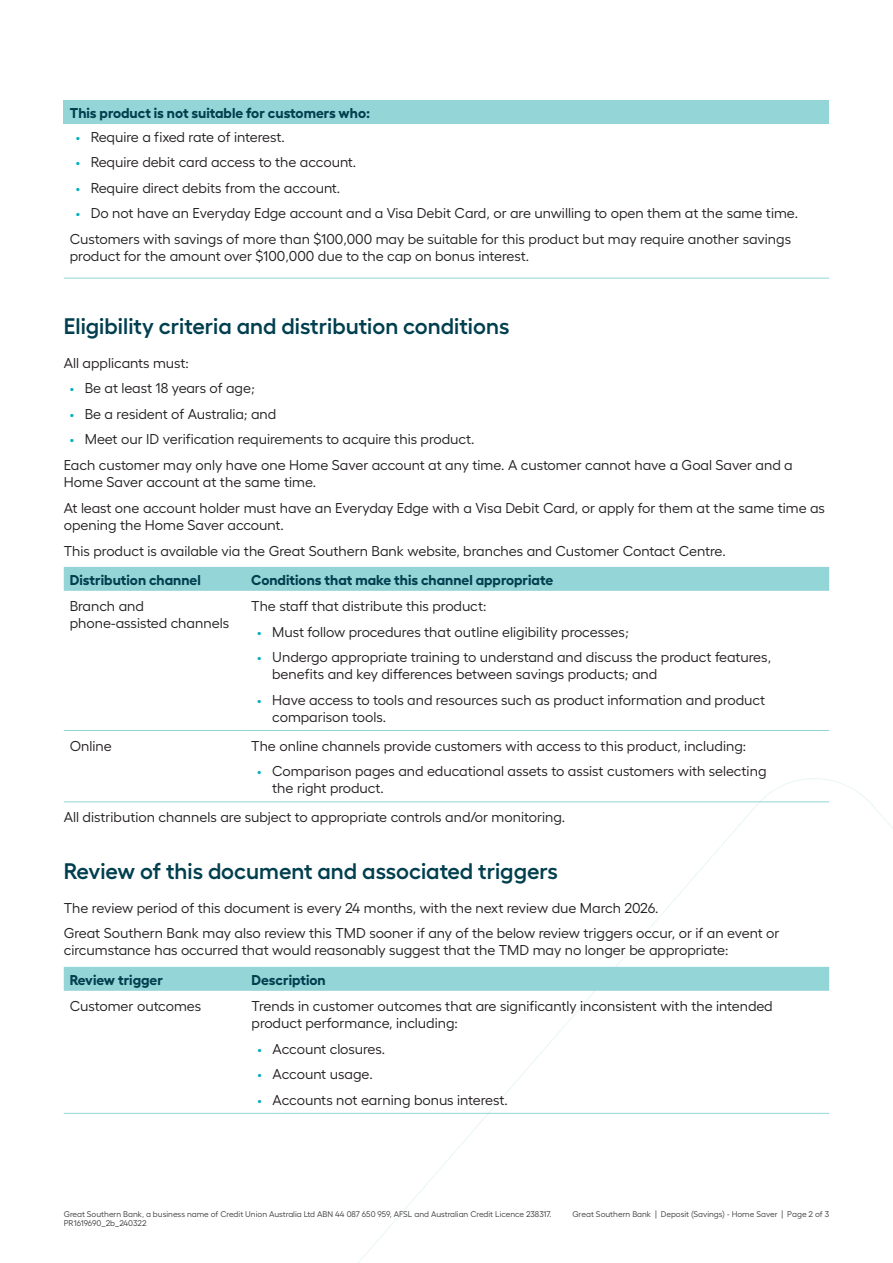
<style>
.page{position:relative;width:893px;height:1263px;background:#fff}
.page>*{position:absolute;margin:0;border:0;box-sizing:border-box;transform-origin:0 0}
._2__Title{font:600 22.5px "Hellix";color:#013f4f}
._4__Body_Copy{font:14.25px/17.1px "Hellix";color:#231f20}
._3__Subtitle{font:700 14.25px "Hellix";color:#013f4f}
.t1{font:8.25px "Hellix";color:#3e3e3f}
.s1{color:#00b0c1}
</style>
<div class="page">
<svg style="left:324px;top:778px;width:569px;height:485px"></svg>
<div style="left:64px;top:100px;width:765px;height:24px;background:#94d5d8"></div>
<hr style="left:64px;top:278px;width:765px;height:1px;background:#94d5d8">
<div style="left:64px;top:567px;width:765px;height:24px;background:#94d5d8"></div>
<hr style="left:64px;top:730px;width:181px;height:1px;background:#94d5d8">
<hr style="left:245px;top:730px;width:584px;height:1px;background:#94d5d8">
<hr style="left:64px;top:801px;width:181px;height:1px;background:#94d5d8">
<hr style="left:245px;top:801px;width:584px;height:1px;background:#94d5d8">
<div style="left:64px;top:967px;width:765px;height:24px;background:#94d5d8"></div>
<hr style="left:64px;top:1113px;width:182px;height:1px;background:#94d5d8">
<hr style="left:246px;top:1113px;width:583px;height:1px;background:#94d5d8">
<p class="_3__Subtitle" style="left:70px;top:101px;width:302px">This product is not suitable for customers who:</p>
<p class="_4__Body_Copy" style="left:76px;top:127px;width:210px"><span class="s1">•</span> Require a fixed rate of interest.</p>
<p class="_4__Body_Copy" style="left:76px;top:152px;width:282px"><span class="s1">•</span> Require debit card access to the account.</p>
<p class="_4__Body_Copy" style="left:76px;top:178px;width:266px"><span class="s1">•</span> Require direct debits from the account.</p>
<p class="_4__Body_Copy" style="left:76px;top:203px;width:724px"><span class="s1">•</span> Do not have an Everyday Edge account and a Visa Debit Card, or are unwilling to open them at the same time.</p>
<p class="_4__Body_Copy" style="left:70px;top:229px;width:723px">Customers with savings of more than $100,000 may be suitable for this product but may require another savings product for the amount over $100,000 due to the cap on bonus interest.</p>
<p class="_2__Title" style="left:64px;top:308px;width:447px">Eligibility criteria and distribution conditions</p>
<p class="_4__Body_Copy" style="left:64px;top:353px;width:127px">All applicants must:</p>
<p class="_4__Body_Copy" style="left:70px;top:378px;width:187px"><span class="s1">•</span> Be at least 18 years of age;</p>
<p class="_4__Body_Copy" style="left:70px;top:404px;width:208px"><span class="s1">•</span> Be a resident of Australia; and</p>
<p class="_4__Body_Copy" style="left:70px;top:429px;width:406px"><span class="s1">•</span> Meet our ID verification requirements to acquire this product.</p>
<p class="_4__Body_Copy" style="left:64px;top:455px;width:730px">Each customer may only have one Home Saver account at any time. A customer cannot have a Goal Saver and a<br>Home Saver account at the same time.</p>
<p class="_4__Body_Copy" style="left:64px;top:498px;width:763px">At least one account holder must have an Everyday Edge with a Visa Debit Card, or apply for them at the same time as opening the Home Saver account.</p>
<p class="_4__Body_Copy" style="left:64px;top:540px;width:663px">This product is available via the Great Southern Bank website, branches and Customer Contact Centre.</p>
<p class="_3__Subtitle" style="left:70px;top:568px;width:133px">Distribution channel</p>
<p class="_3__Subtitle" style="left:251px;top:568px;width:303px">Conditions that make this channel appropriate</p>
<p class="_4__Body_Copy" style="left:70px;top:596px;width:161px">Branch and phone-assisted channels</p>
<p class="_4__Body_Copy" style="left:251px;top:596px;width:237px">The staff that distribute this product:</p>
<p class="_4__Body_Copy" style="left:257px;top:622px;width:373px"><span class="s1">•</span> Must follow procedures that outline eligibility processes;</p>
<p class="_4__Body_Copy" style="left:272px;top:647px;width:500px;text-indent:-15px"><span class="s1">•</span> Undergo appropriate training to understand and discuss the product features, benefits and key differences between savings products; and</p>
<p class="_4__Body_Copy" style="left:272px;top:690px;width:495px;text-indent:-15px"><span class="s1">•</span> Have access to tools and resources such as product information and product comparison tools.</p>
<p class="_4__Body_Copy" style="left:70px;top:736px;width:44px">Online</p>
<p class="_4__Body_Copy" style="left:251px;top:736px;width:496px">The online channels provide customers with access to this product, including:</p>
<p class="_4__Body_Copy" style="left:272px;top:761px;width:496px;text-indent:-15px"><span class="s1">•</span> Comparison pages and educational assets to assist customers with selecting the right product.</p>
<p class="_4__Body_Copy" style="left:64px;top:807px;width:503px">All distribution channels are subject to appropriate controls and/or monitoring.</p>
<p class="_2__Title" style="left:64px;top:853px;width:496px">Review of this document and associated triggers</p>
<p class="_4__Body_Copy" style="left:64px;top:898px;width:596px">The review period of this document is every 24 months, with the next review due March 2026.</p>
<p class="_4__Body_Copy" style="left:64px;top:923px;width:717px">Great Southern Bank may also review this TMD sooner if any of the below review triggers occur, or if an event or circumstance has occurred that would reasonably suggest that the TMD may no longer be appropriate:</p>
<p class="_3__Subtitle" style="left:70px;top:968px;width:95px">Review trigger</p>
<p class="_3__Subtitle" style="left:252px;top:968px;width:76px">Description</p>
<p class="_4__Body_Copy" style="left:70px;top:996px;width:133px">Customer outcomes</p>
<p class="_4__Body_Copy" style="left:252px;top:996px;width:523px">Trends in customer outcomes that are significantly inconsistent with the intended product performance, including:</p>
<p class="_4__Body_Copy" style="left:258px;top:1039px;width:129px"><span class="s1">•</span> Account closures.</p>
<p class="_4__Body_Copy" style="left:258px;top:1064px;width:117px"><span class="s1">•</span> Account usage.</p>
<p class="_4__Body_Copy" style="left:258px;top:1090px;width:252px"><span class="s1">•</span> Accounts not earning bonus interest.</p>
<p class="t1" style="left:64px;top:1207px;width:489px">Great Southern Bank, a business name of Credit Union Australia Ltd ABN 44 087 650 959, AFSL and Australian Credit Licence 238317.</p>
<p class="t1" style="left:572px;top:1207px;width:258px">Great Southern Bank | Deposit (Savings) - Home Saver | Page 2 of 3</p>
<p class="t1" style="left:64px;top:1217px;width:84px">PR1619690_2b_240322</p>
</div>
